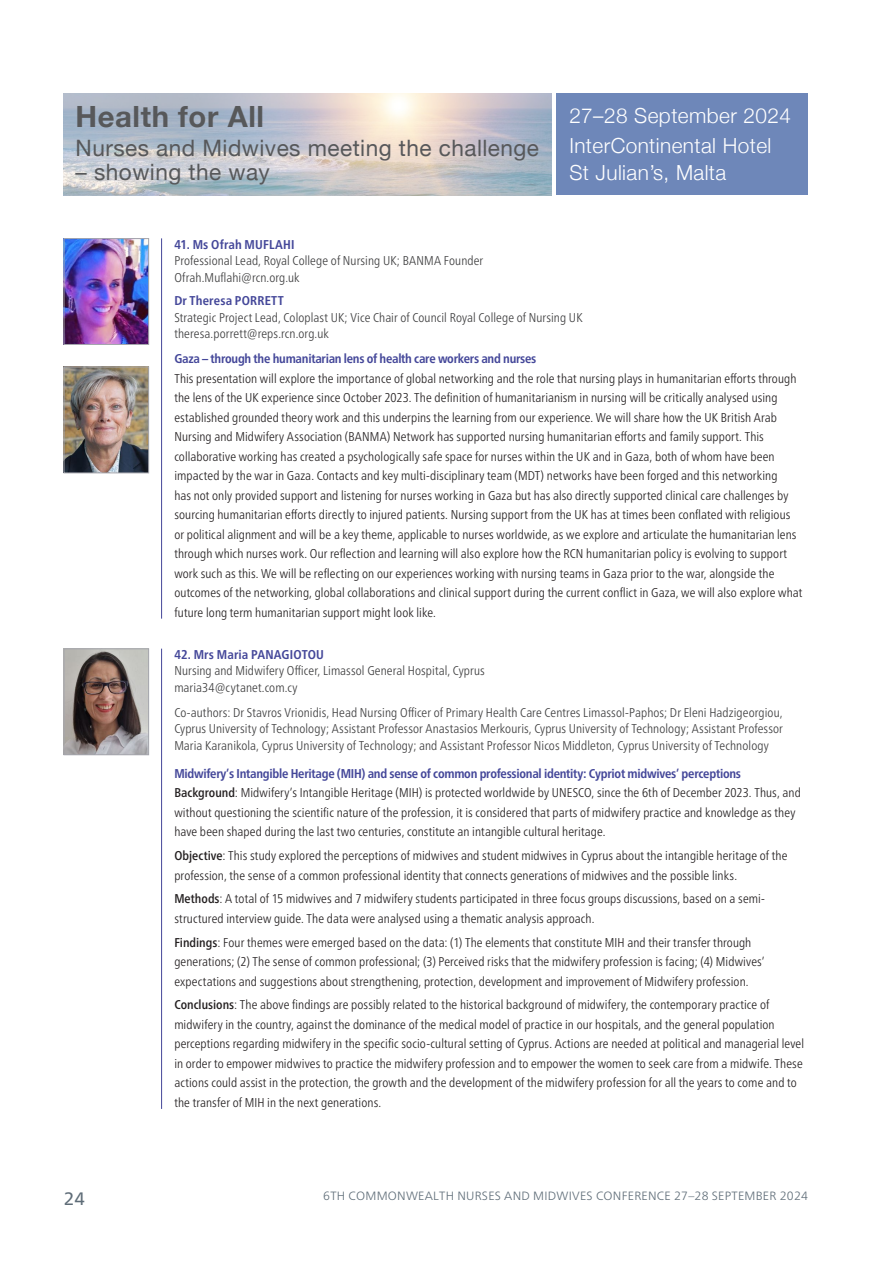
<style>
.page{position:relative;width:893px;height:1263px;background:#fff}
.page>*{position:absolute;margin:0;border:0;box-sizing:border-box;transform-origin:0 0}
.t1{font:700 29.25px "Helvetica Neue";letter-spacing:.02em;color:#57585a}
.t2{font:22.65px "Helvetica Neue";letter-spacing:.02em;color:#57585a}
.t3{font:300 20.85px/29.5px "Helvetica Neue";letter-spacing:.02em;color:#fff}
.t4{font:18px "Frutiger Neue LT";color:#5e6c77}
.t5{font:300 condensed 12.75px/19.5px "Frutiger Neue LT";letter-spacing:.01em;color:#231f20}
.t6{font:300 condensed 12.75px/16.5px "Frutiger Neue LT";letter-spacing:.01em;color:#3e3e3f}
.t7{font:700 condensed 12.75px "Frutiger Neue LT";letter-spacing:-.02em;color:#444799}
.t8{font:700 condensed 12.75px "Frutiger Neue LT";letter-spacing:.015em;color:#444799}
.t9{font:300 12px "Frutiger Neue LT";letter-spacing:.02em;color:#5e6c77}
.s1{font-weight:700;color:#444799}
.s2{font-weight:500}
</style>
<div class="page">
<div style="left:557px;top:94px;width:251px;height:101px;background:#6e87b9"></div>
<img style="left:64px;top:94px;width:487px;height:101px">
<hr style="left:161px;top:238px;width:1px;height:381px;background:#444799">
<hr style="left:161px;top:649px;width:1px;height:460px;background:#444799">
<img style="left:66px;top:240px;width:81px;height:103px">
<div style="left:64px;top:238px;width:85px;height:107px;border:1px solid #a5a6ad"></div>
<img style="left:66px;top:369px;width:81px;height:102px">
<div style="left:64px;top:367px;width:85px;height:106px;border:1px solid #a5a6ad"></div>
<img style="left:66px;top:651px;width:81px;height:102px">
<div style="left:64px;top:649px;width:85px;height:106px;border:1px solid #a5a6ad"></div>
<h1 class="t1" style="left:76px;top:94px;width:190px">Health for All</h1>
<h2 class="t2" style="left:76px;top:131px;width:465px">Nurses and Midwives meeting the challenge</h2>
<h2 class="t2" style="left:76px;top:155px;width:196px">– showing the way</h2>
<h3 class="t3" style="left:569px;top:100px;width:223px">27–28 September 2024<br>InterContinental Hotel</h3>
<h3 class="t3" style="left:569px;top:156px;width:158px">St Julian’s, Malta</h3>
<p class="t8" style="left:174px;top:237px;width:122px">41. Ms Ofrah MUFLAHI</p>
<p class="t6" style="left:174px;top:252px;width:310px">Professional Lead, Royal College of Nursing UK; BANMA Founder<br>Ofrah.Muflahi@rcn.org.uk</p>
<p class="t8" style="left:174px;top:293px;width:111px">Dr Theresa PORRETT</p>
<p class="t6" style="left:174px;top:309px;width:410px">Strategic Project Lead, Coloplast UK; Vice Chair of Council Royal College of Nursing UK theresa.porrett@reps.rcn.org.uk</p>
<p class="t7" style="left:174px;top:351px;width:363px">Gaza – through the humanitarian lens of health care workers and nurses</p>
<p class="t5" style="left:174px;top:368px;width:630px">This presentation will explore the importance of global networking and the role that nursing plays in humanitarian efforts through the lens of the UK experience since October 2023. The definition of humanitarianism in nursing will be critically analysed using established grounded theory work and this underpins the learning from our experience. We will share how the UK British Arab Nursing and Midwifery Association (BANMA) Network has supported nursing humanitarian efforts and family support. This collaborative working has created a psychologically safe space for nurses within the UK and in Gaza, both of whom have been impacted by the war in Gaza. Contacts and key multi-disciplinary team (MDT) networks have been forged and this networking<br>has not only provided support and listening for nurses working in Gaza but has also directly supported clinical care challenges by sourcing humanitarian efforts directly to injured patients. Nursing support from the UK has at times been conflated with religious or political alignment and will be a key theme, applicable to nurses worldwide, as we explore and articulate the humanitarian lens through which nurses work. Our reflection and learning will also explore how the RCN humanitarian policy is evolving to support work such as this. We will be reflecting on our experiences working with nursing teams in Gaza prior to the war, alongside the outcomes of the networking, global collaborations and clinical support during the current conflict in Gaza, we will also explore what future long term humanitarian support might look like.</p>
<p class="t8" style="left:174px;top:647px;width:151px">42. Mrs Maria PANAGIOTOU</p>
<p class="t6" style="left:174px;top:663px;width:312px">Nursing and Midwifery Officer, Limassol General Hospital, Cyprus maria34@cytanet.com.cy</p>
<p class="t6" style="left:174px;top:704px;width:610px;text-align:justify">Co-authors: Dr Stavros Vrionidis, Head Nursing Officer of Primary Health Care Centres Limassol-Paphos; Dr Eleni Hadzigeorgiou, Cyprus University of Technology; Assistant Professor Anastasios Merkouris, Cyprus University of Technology; Assistant Professor Maria Karanikola, Cyprus University of Technology; and Assistant Professor Nicos Middleton, Cyprus University of Technology</p>
<p class="t5" style="left:174px;top:764px;width:628px"><span class="s1">Midwifery’s Intangible Heritage (MIH) and sense of common professional identity: Cypriot midwives’ perceptions </span><span class="s2">Background</span>: Midwifery’s Intangible Heritage (MIH) is protected worldwide by UNESCO, since the 6th of December 2023. Thus, and without questioning the scientific nature of the profession, it is considered that parts of midwifery practice and knowledge as they have been shaped during the last two centuries, constitute an intangible cultural heritage.</p>
<p class="t5" style="left:174px;top:846px;width:615px"><span class="s2">Objective</span>: This study explored the perceptions of midwives and student midwives in Cyprus about the intangible heritage of the profession, the sense of a common professional identity that connects generations of midwives and the possible links.</p>
<p class="t5" style="left:174px;top:889px;width:592px"><span class="s2">Methods</span>: A total of 15 midwives and 7 midwifery students participated in three focus groups discussions, based on a semi&shy;structured interview guide. The data were analysed using a thematic analysis approach.</p>
<p class="t5" style="left:174px;top:932px;width:592px"><span class="s2">Findings</span>: Four themes were emerged based on the data: (1) The elements that constitute MIH and their transfer through generations; (2) The sense of common professional; (3) Perceived risks that the midwifery profession is facing; (4) Midwives’ expectations and suggestions about strengthening, protection, development and improvement of Midwifery profession.</p>
<p class="t5" style="left:174px;top:995px;width:631px"><span class="s2">Conclusions</span>: The above findings are possibly related to the historical background of midwifery, the contemporary practice of midwifery in the country, against the dominance of the medical model of practice in our hospitals, and the general population perceptions regarding midwifery in the specific socio-cultural setting of Cyprus. Actions are needed at political and managerial level in order to empower midwives to practice the midwifery profession and to empower the women to seek care from a midwife. These actions could assist in the protection, the growth and the development of the midwifery profession for all the years to come and to the transfer of MIH in the next generations.</p>
<h3 class="t4" style="left:64px;top:1188px;width:22px">24</h3>
<p class="t9" style="left:323px;top:1189px;width:486px">6TH COMMONWEALTH NURSES AND MIDWIVES CONFERENCE 27–28 SEPTEMBER 2024</p>
</div>
